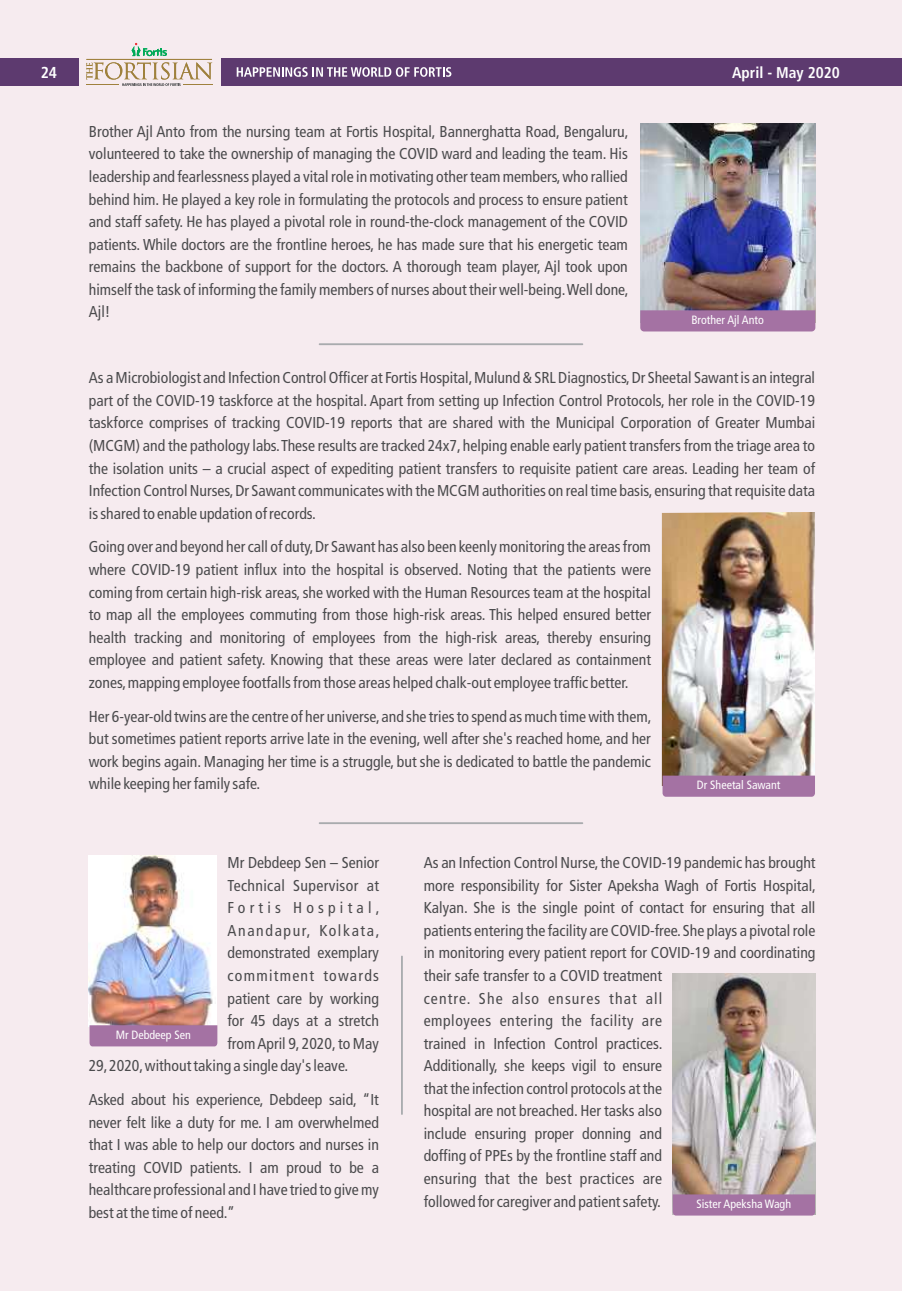
<style>
.page{position:relative;width:902px;height:1291px;background:#f6ebef}
.page>*{position:absolute;margin:0;border:0;box-sizing:border-box;transform-origin:0 0}
.t1{font:700 condensed 15.9px "Frutiger";color:#fff}
.t2{font:condensed 15.75px/22.5px "Frutiger";color:#4b4b4d;text-align:justify}
.t3{font:condensed 15.75px "Frutiger";letter-spacing:.02em;color:#4b4b4d}
.t4{font:condensed 15.75px "Frutiger";letter-spacing:.1em;color:#4b4b4d}
.t5{font:condensed 15.75px "Frutiger";letter-spacing:.08em;color:#4b4b4d}
.t6{font:condensed 15.75px "Frutiger";letter-spacing:.265em;color:#4b4b4d}
.t7{font:700 condensed 15.6px "Frutiger";color:#fefefe}
.t8{font:condensed 12px "Frutiger";color:#fefefe}
</style>
<div class="page">
<div style="left:0;top:58px;width:78px;height:28px;background:#5d3a6f"></div>
<svg style="left:86px;top:43px;width:126px;height:43px"></svg>
<div style="left:222px;top:58px;width:680px;height:28px;background:#5d3a6f"></div>
<svg style="left:237px;top:67px;width:214px;height:10px"></svg>
<img style="left:640px;top:123px;width:175px;height:187px">
<div style="left:640px;top:310px;width:175px;height:21px;background:#a472a3"></div>
<img style="left:662px;top:512px;width:153px;height:263px">
<svg style="left:662px;top:775px;width:153px;height:22px;background:#a574a3"></svg>
<img style="left:88px;top:856px;width:129px;height:170px">
<div style="left:90px;top:1025px;width:127px;height:21px;background:#a472a3"></div>
<img style="left:673px;top:973px;width:142px;height:221px">
<div style="left:673px;top:1194px;width:142px;height:21px;background:#a472a3"></div>
<hr style="left:319px;top:343px;width:264px;height:2px;background:#a9abae">
<hr style="left:319px;top:822px;width:264px;height:2px;background:#a9abae">
<hr style="left:401px;top:955px;width:2px;height:160px;background:#a9abae">
<p class="t1" style="left:41px;top:66px;width:20px">2414</p>
<p class="t7" style="left:732px;top:66px;width:109px">April - May 2020</p>
<p class="t2" style="left:89px;top:122px;width:541px">Brother Ajl Anto from the nursing team at Fortis Hospital, Bannerghatta Road, Bengaluru, volunteered to take the ownership of managing the COVID ward and leading the team. His leadership and fearlessness played a vital role in motivating other team members, who rallied behind him. He played a key role in formulating the protocols and process to ensure patient and staff safety. He has played a pivotal role in round-the-clock management of the COVID patients. While doctors are the frontline heroes, he has made sure that his energetic team remains the backbone of support for the doctors. A thorough team player, Ajl took upon himself the task of informing the family members of nurses about their well-being. Well done, Ajl!</p>
<p class="t8" style="left:691px;top:315px;width:74px">Brother Ajl Anto</p>
<p class="t2" style="left:89px;top:368px;width:728px">As a Microbiologist and Infection Control Officer at Fortis Hospital, Mulund &amp; SRL Diagnostics, Dr Sheetal Sawant is an integral part of the COVID-19 taskforce at the hospital. Apart from setting up Infection Control Protocols, her role in the COVID-19 taskforce comprises of tracking COVID-19 reports that are shared with the Municipal Corporation of Greater Mumbai (MCGM) and the pathology labs. These results are tracked 24x7, helping enable early patient transfers from the triage area to the isolation units – a crucial aspect of expediting patient transfers to requisite patient care areas. Leading her team of Infection Control Nurses, Dr Sawant communicates with the MCGM authorities on real time basis, ensuring that requisite data is shared to enable updation of records.</p>
<p class="t2" style="left:89px;top:537px;width:564px">Going over and beyond her call of duty, Dr Sawant has also been keenly monitoring the areas from where COVID-19 patient influx into the hospital is observed. Noting that the patients were coming from certain high-risk areas, she worked with the Human Resources team at the hospital to map all the employees commuting from those high-risk areas. This helped ensured better health tracking and monitoring of employees from the high-risk areas, thereby ensuring employee and patient safety. Knowing that these areas were later declared as containment zones, mapping employee footfalls from those areas helped chalk-out employee traffic better.</p>
<p class="t2" style="left:89px;top:706px;width:564px">Her 6-year-old twins are the centre of her universe, and she tries to spend as much time with them, but sometimes patient reports arrive late in the evening, well after she's reached home, and her work begins again. Managing her time is a struggle, but she is dedicated to battle the pandemic while keeping her family safe.</p>
<p class="t8" style="left:697px;top:780px;width:85px">Dr Sheetal Sawant</p>
<p class="t2" style="left:228px;top:853px;width:153px">Mr Debdeep Sen – Senior</p>
<p class="t3" style="left:228px;top:879px;width:153px">Technical Supervisor at</p>
<p class="t6" style="left:228px;top:901px;width:153px">Fortis Hospital,</p>
<p class="t4" style="left:228px;top:924px;width:153px">Anandapur, Kolkata,</p>
<p class="t2" style="left:228px;top:943px;width:153px">demonstrated exemplary</p>
<p class="t5" style="left:228px;top:969px;width:153px">commitment towards</p>
<p class="t2" style="left:228px;top:988px;width:153px">patient care by working</p>
<p class="t2" style="left:228px;top:1011px;width:153px">for 45 days at a stretch</p>
<p class="t2" style="left:228px;top:1033px;width:153px">from April 9, 2020, to May</p>
<p class="t2" style="left:89px;top:1056px;width:261px">29, 2020, without taking a single day's leave.</p>
<p class="t2" style="left:89px;top:1090px;width:292px">Asked about his experience, Debdeep said, “It never felt like a duty for me. I am overwhelmed that I was able to help our doctors and nurses in treating COVID patients. I am proud to be a healthcare professional and I have tried to give my best at the time of need.”</p>
<p class="t8" style="left:116px;top:1030px;width:77px">Mr Debdeep Sen</p>
<p class="t2" style="left:424px;top:853px;width:394px;text-align:left">As an Infection Control Nurse, the COVID-19 pandemic has brought more responsibility for Sister Apeksha Wagh of Fortis Hospital, Kalyan. She is the single point of contact for ensuring that all patients entering the facility are COVID-free. She plays a pivotal role in monitoring every patient report for COVID-19 and coordinating their safe transfer to a COVID treatment<br>centre. She also ensures that all<br>employees entering the facility are<br>trained in Infection Control practices.<br>Additionally, she keeps vigil to ensure<br>that the infection control protocols at the<br>hospital are not breached. Her tasks also<br>include ensuring proper donning and<br>doffing of PPEs by the frontline staff and<br>ensuring that the best practices are<br>followed for caregiver and patient safety.</p>
<p class="t8" style="left:696px;top:1199px;width:96px">Sister Apeksha Wagh</p>
</div>
